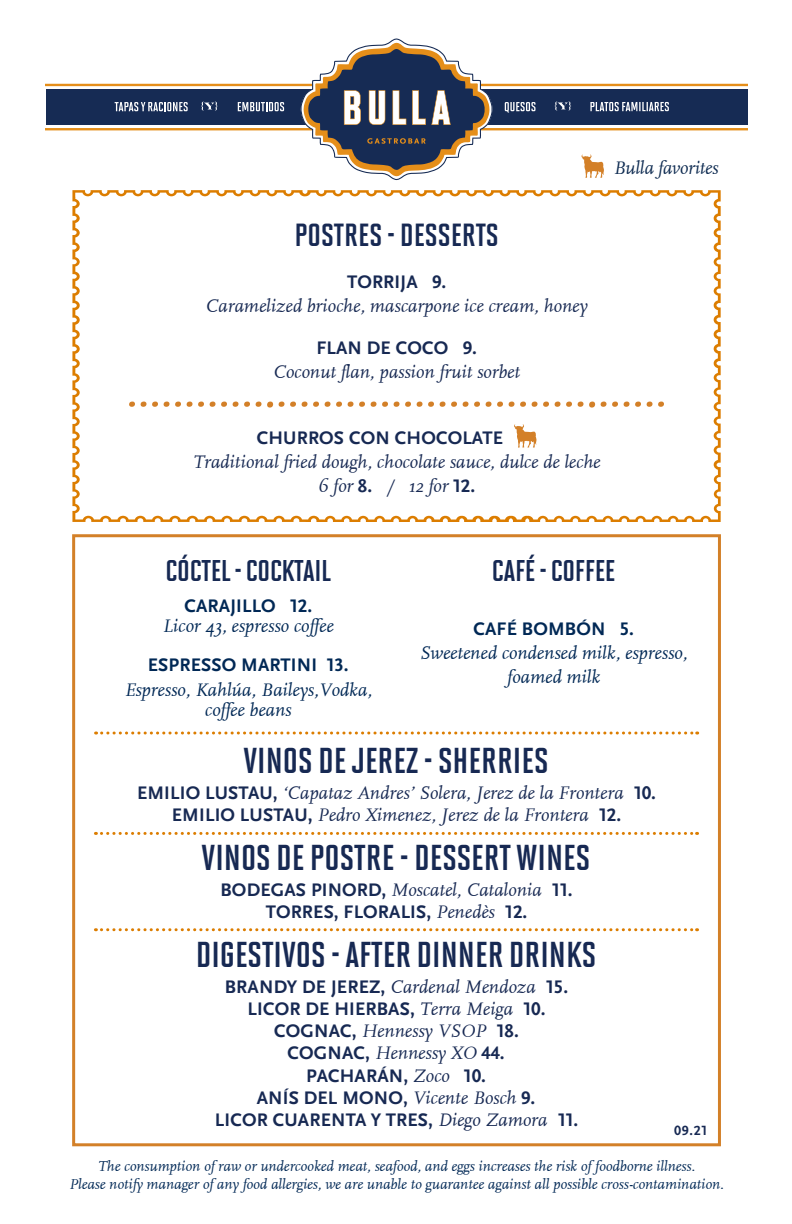
<style>
.page{position:relative;width:792px;height:1224px;background:#fff}
.page>*{position:absolute;margin:0;border:0;box-sizing:border-box;transform-origin:0 0}
.t1{font:36px "Solano Gothic MVB Bd Cap";color:#172953}
.t2{font:32px "Solano Gothic MVB Bd Cap";color:#172953}
.t3{font:30px "Solano Gothic MVB Bd Cap";letter-spacing:-.01em;color:#172953}
.t4{font:italic 19px/24px "FF Scala";color:#172953;text-align:center}
.t5{font:700 19px/22.2px "Scala Sans OT";letter-spacing:.01em;color:#172953;text-align:center}
.t6{font:italic 19px/19.4px "FF Scala";color:#002855;text-align:center}
.t7{font:700 19px "Scala Sans OT";letter-spacing:.01em;color:#002855}
.t8{font:italic 19px "FF Scala";letter-spacing:-.01em;color:#0e2b51}
.t9{font:italic 15px/18px "FF Scala";color:#002855;text-align:center}
.t10{font:700 14px "Scala Sans OT";color:#172953}
.s1{font-family:"Scala Sans OT";font-weight:700;font-style:normal}
.s2{font-family:"FF Scala";font-weight:400;font-style:italic}
</style>
<div class="page">
<div style="left:72px;top:534px;width:649px;height:612px;border:3px solid #d38028"></div>
<svg style="left:581px;top:154px;width:23px;height:24px"></svg>
<div style="left:46px;top:89px;width:702px;height:35px;background:#162b54"></div>
<svg style="left:505px;top:102px;width:30px;height:11px"></svg>
<svg style="left:555px;top:102px;width:16px;height:8px"></svg>
<svg style="left:590px;top:102px;width:79px;height:9px"></svg>
<svg style="left:115px;top:102px;width:73px;height:9px"></svg>
<svg style="left:201px;top:102px;width:17px;height:9px"></svg>
<svg style="left:238px;top:102px;width:46px;height:9px"></svg>
<hr style="left:46px;top:84px;width:702px;height:2px;background:#e58e19">
<hr style="left:46px;top:128px;width:702px;height:2px;background:#e58e19">
<svg style="left:299px;top:39px;width:194px;height:141px"></svg>
<svg style="left:72px;top:190px;width:649px;height:332px"></svg>
<svg style="left:96px;top:732px;width:602px;height:3px"></svg>
<svg style="left:95px;top:832px;width:603px;height:3px"></svg>
<svg style="left:95px;top:928px;width:603px;height:3px"></svg>
<p class="t2" style="left:294px;top:217px;width:206px">POSTRES - DESSERTS</p>
<p class="t4" style="left:206px;top:270px;width:384px"><span class="s1">TORRIJA 9.<br></span>Caramelized brioche, mascarpone ice cream, honey</p>
<p class="t4" style="left:273px;top:336px;width:249px"><span class="s1">FLAN DE COCO 9.<br></span>Coconut flan, passion fruit sorbet</p>
<p class="t8" style="left:613px;top:158px;width:107px">Bulla favorites</p>
<p class="t5" style="left:257px;top:427px;width:248px">CHURROS CON CHOCOLATE</p>
<p class="t4" style="left:193px;top:450px;width:409px">Traditional fried dough, chocolate sauce, dulce de leche</p>
<p class="t4" style="left:318px;top:474px;width:159px">6 for <span class="s1">8.</span> / 12 for <span class="s1">12.</span></p>
<p class="t3" style="left:166px;top:554px;width:167px">CóCTEL - COCKTAIL</p>
<p class="t3" style="left:492px;top:554px;width:125px">CAFÉ - COfee</p>
<p class="t6" style="left:163px;top:597px;width:172px"><span class="s1">CARAJILLO 12.<br></span>Licor 43, espresso coffee</p>
<p class="t7" style="left:473px;top:618px;width:162px">CAFÉ BOMBÓN 5.</p>
<p class="t6" style="left:420px;top:643px;width:269px">Sweetened condensed milk, espresso,</p>
<p class="t7" style="left:148px;top:654px;width:202px">ESPRESSO MARTINI 13.</p>
<p class="t6" style="left:507px;top:667px;width:95px">foamed milk</p>
<p class="t6" style="left:124px;top:681px;width:249px">Espresso, Kahlúa, Baileys,Vodka, coffee beans</p>
<p class="t1" style="left:243px;top:741px;width:307px">VINOS DE JEREZ - SHERRIES</p>
<p class="t4" style="left:137px;top:783px;width:521px;line-height:22px"><span class="s1">EMILIO LUSTAU,</span> ‘Capataz Andres’ Solera, Jerez de la Frontera <span class="s1">10.<br>EMILIO LUSTAU,</span> Pedro Ximenez, Jerez de la Frontera <span class="s1">12.</span></p>
<p class="t1" style="left:202px;top:838px;width:390px">VINOS DE POSTRE - DESSERT WINES</p>
<p class="t5" style="left:221px;top:879px;width:353px">BODEGAS PINORD, <span class="s2">Moscatel, Catalonia</span> 11.<br>TORRES, FLORALIS, <span class="s2">Penedès</span> 12.</p>
<p class="t1" style="left:196px;top:935px;width:402px">DIGESTIVOS - AFTER DINNER DRINKS</p>
<p class="t5" style="left:215px;top:976px;width:365px">BRANDY DE JEREZ, <span class="s2">Cardenal Mendoza</span> 15.<br>LICOR DE HIERBAS, <span class="s2">Terra Meiga</span> 10.<br>COGNAC, <span class="s2">Hennessy VSOP</span> 18.<br>COGNAC, <span class="s2">Hennessy XO</span> 44.<br>PACHARÁN, <span class="s2">Zoco</span> 10.<br>ANÍS DEL MONO, <span class="s2">Vicente Bosch</span> 9.<br>LICOR CUARENTA Y TRES, <span class="s2">Diego Zamora</span> 11.</p>
<p class="t10" style="left:674px;top:1123px;width:34px">09.21</p>
<p class="t9" style="left:69px;top:1157px;width:656px">The consumption of raw or undercooked meat, seafood, and eggs increases the risk of foodborne illness.<br>Please notify manager of any food allergies, we are unable to guarantee against all possible cross-contamination.</p>
</div>
